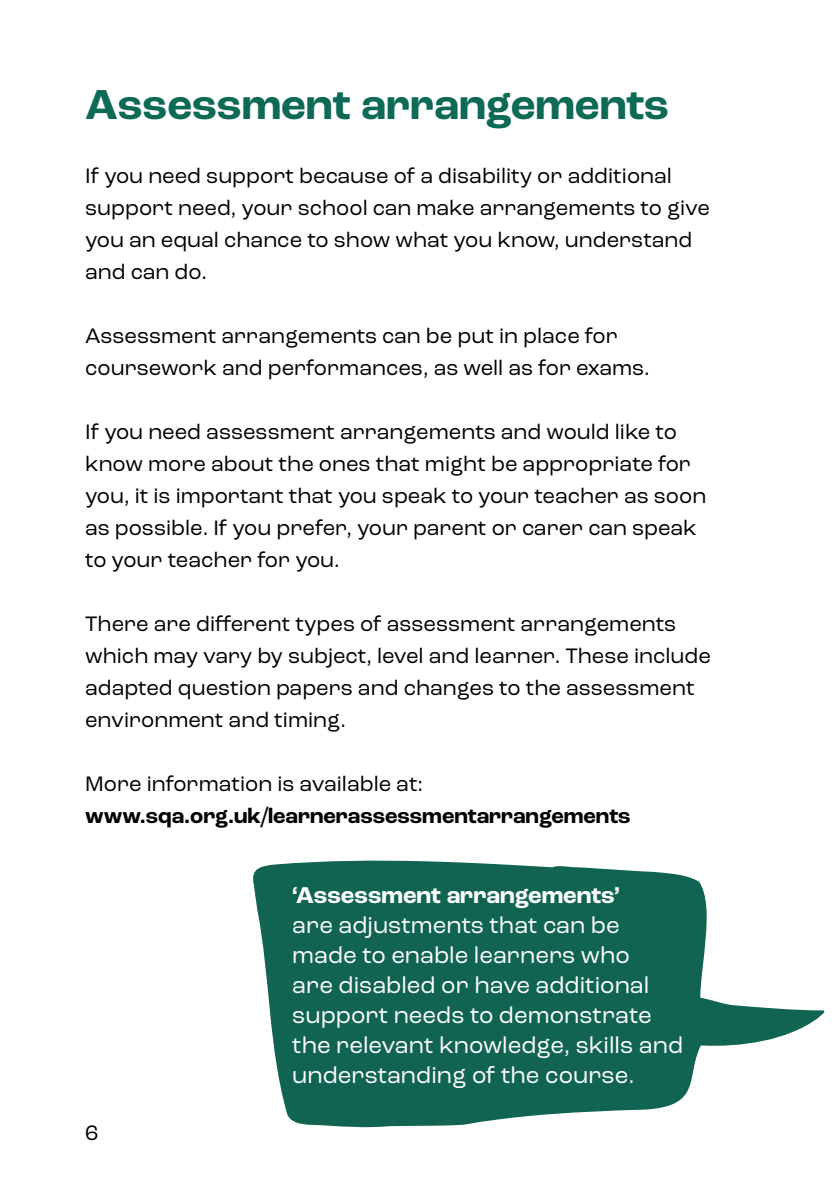
<style>
.page{position:relative;width:840px;height:1191px;background:#fff}
.page>*{position:absolute;margin:0;border:0;box-sizing:border-box;transform-origin:0 0}
.t1{font:700 44px "Roc Grotesk";color:#0d6a56}
.t2{font:24px/30px "Roc Grotesk";color:#fff}
.t3{font:22px/32px "Roc Grotesk";color:#000}
.t4{font:700 22px "Roc Grotesk";color:#000}
.s1{font-weight:700}
</style>
<div class="page">
<svg style="left:253px;top:860px;width:572px;height:268px;fill:#116452"></svg>
<p class="t1" style="left:85px;top:77px;width:585px">Assessment arrangements</p>
<p class="t3" style="left:85px;top:159px;width:626px">If you need support because of a disability or additional support need, your school can make arrangements to give you an equal chance to show what you know, understand and can do.</p>
<p class="t3" style="left:85px;top:319px;width:566px">Assessment arrangements can be put in place for coursework and performances, as well as for exams.</p>
<p class="t3" style="left:85px;top:415px;width:622px">If you need assessment arrangements and would like to know more about the ones that might be appropriate for you, it is important that you speak to your teacher as soon as possible. If you prefer, your parent or carer can speak to your teacher for you.</p>
<p class="t3" style="left:85px;top:607px;width:627px">There are different types of assessment arrangements which may vary by subject, level and learner. These include adapted question papers and changes to the assessment environment and timing.</p>
<p class="t3" style="left:85px;top:767px;width:339px">More information is available at:</p>
<p class="t4" style="left:85px;top:802px;width:546px">www.sqa.org.uk/learnerassessmentarrangements</p>
<p class="t3" style="left:85px;top:1116px;width:15px">6</p>
<p class="t2" style="left:292px;top:880px;width:392px"><span class="s1">‘Assessment arrangements’<br></span>are adjustments that can be made to enable learners who<br>are disabled or have additional support needs to demonstrate the relevant knowledge, skills and understanding of the course.</p>
</div>
